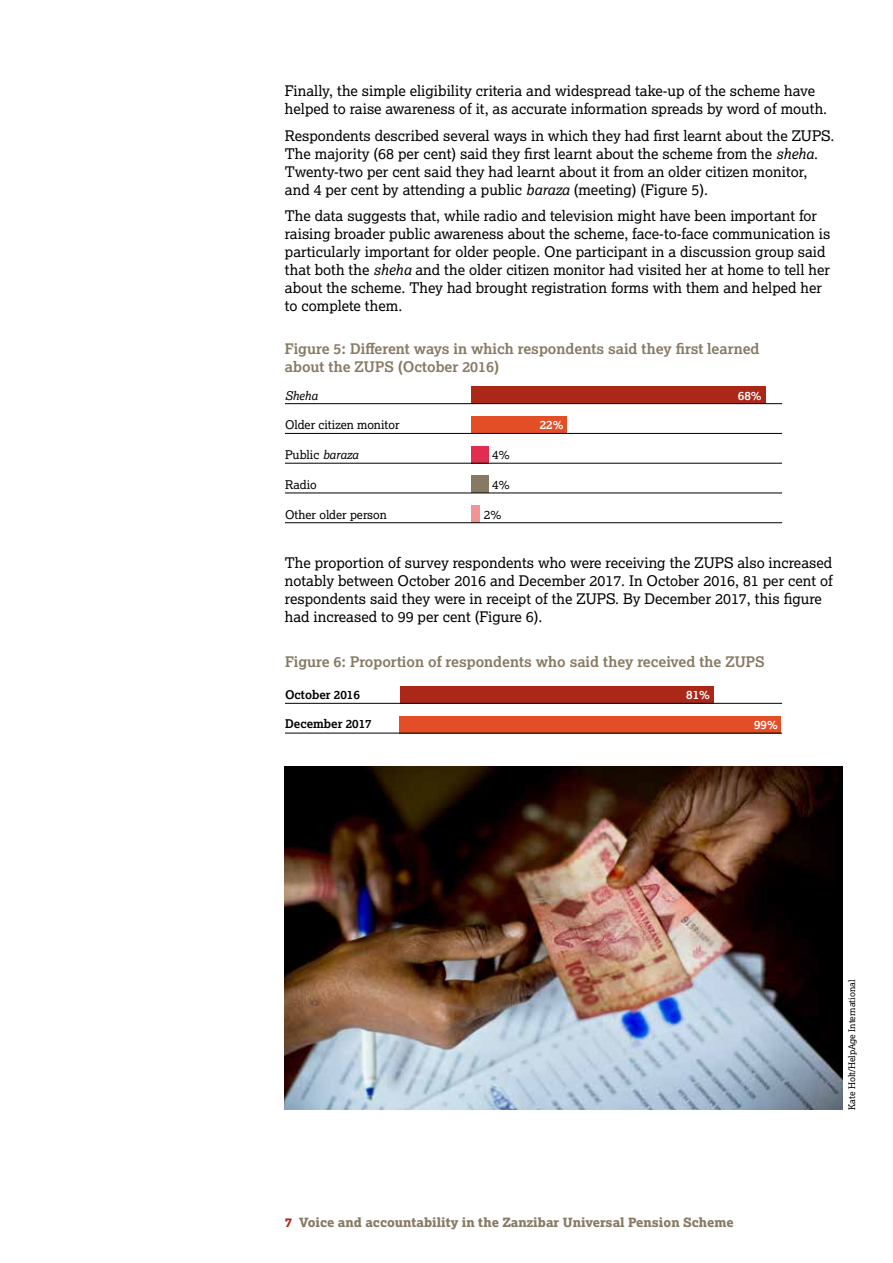
<style>
.page{position:relative;width:893px;height:1263px;background:#fff}
.page>*{position:absolute;margin:0;border:0;box-sizing:border-box;transform-origin:0 0}
.t1{font:14.7px/18px "Lexia";color:#000}
.t2{font:700 14.7px/18px "Lexia";color:#867a64}
.t3{font:12.75px "Lexia X Bold";color:#867a64}
.t4{font:12px "Lexia";color:#000}
.t5{font:700 12px "Lexia";color:#000}
.t6{font:700 12px "Lexia";color:#fff}
.t7{font:italic 12px "Lexia";color:#000}
.t8{font:9px "Lexia";color:#000}
.s1{font-style:italic}
.s2{color:#ab2718}
</style>
<div class="page">
<div style="left:472px;top:506px;width:8px;height:17px;background:#f09494"></div>
<div style="left:472px;top:476px;width:17px;height:17px;background:#867a64"></div>
<div style="left:472px;top:446px;width:17px;height:17px;background:#e12e50"></div>
<div style="left:472px;top:416px;width:95px;height:17px;background:#e34e26"></div>
<div style="left:472px;top:387px;width:294px;height:17px;background:#ab2718"></div>
<hr style="left:285px;top:403px;width:497px;height:1px;background:#000">
<hr style="left:285px;top:433px;width:497px;height:1px;background:#000">
<hr style="left:285px;top:463px;width:497px;height:1px;background:#000">
<hr style="left:285px;top:493px;width:497px;height:1px;background:#000">
<hr style="left:285px;top:522px;width:497px;height:1px;background:#000">
<div style="left:399px;top:716px;width:382px;height:17px;background:#e34e26"></div>
<div style="left:400px;top:686px;width:313px;height:17px;background:#ab2718"></div>
<hr style="left:285px;top:703px;width:497px;height:1px;background:#000">
<hr style="left:285px;top:733px;width:497px;height:1px;background:#000">
<img style="left:285px;top:767px;width:557px;height:343px">
<p class="t1" style="left:285px;top:81px;width:544px">Finally, the simple eligibility criteria and widespread take-up of the scheme have helped to raise awareness of it, as accurate information spreads by word of mouth.</p>
<p class="t1" style="left:285px;top:126px;width:551px">Respondents described several ways in which they had first learnt about the ZUPS.<br>The majority (68 per cent) said they first learnt about the scheme from the <span class="s1">sheha</span>.<br>Twenty-two per cent said they had learnt about it from an older citizen monitor, and 4 per cent by attending a public <span class="s1">baraza</span> (meeting) (Figure 5).</p>
<p class="t1" style="left:285px;top:206px;width:547px">The data suggests that, while radio and television might have been important for raising broader public awareness about the scheme, face-to-face communication is particularly important for older people. One participant in a discussion group said that both the <span class="s1">sheha</span> and the older citizen monitor had visited her at home to tell her about the scheme. They had brought registration forms with them and helped her to complete them.</p>
<p class="t2" style="left:285px;top:339px;width:476px">Figure 5: Different ways in which respondents said they first learned about the ZUPS (October 2016)</p>
<p class="t7" style="left:285px;top:388px;width:34px">Sheha</p>
<p class="t4" style="left:285px;top:417px;width:116px">Older citizen monitor</p>
<p class="t4" style="left:285px;top:447px;width:75px">Public <span class="s1">baraza</span></p>
<p class="t4" style="left:285px;top:477px;width:33px">Radio</p>
<p class="t4" style="left:285px;top:507px;width:103px">Other older person</p>
<p class="t4" style="left:492px;top:447px;width:19px">4%</p>
<p class="t4" style="left:492px;top:477px;width:19px">4%</p>
<p class="t4" style="left:484px;top:507px;width:19px">2%</p>
<p class="t6" style="left:540px;top:417px;width:25px">22%</p>
<p class="t6" style="left:738px;top:388px;width:25px">68%</p>
<p class="t1" style="left:285px;top:553px;width:549px">The proportion of survey respondents who were receiving the ZUPS also increased notably between October 2016 and December 2017. In October 2016, 81 per cent of respondents said they were in receipt of the ZUPS. By December 2017, this figure had increased to 99 per cent (Figure 6).</p>
<p class="t2" style="left:285px;top:652px;width:481px">Figure 6: Proportion of respondents who said they received the ZUPS</p>
<p class="t6" style="left:686px;top:687px;width:25px">81%</p>
<p class="t6" style="left:754px;top:717px;width:25px">99%</p>
<p class="t5" style="left:285px;top:687px;width:76px">October 2016</p>
<p class="t5" style="left:285px;top:716px;width:88px">December 2017</p>
<p class="t3" style="left:285px;top:1214px;width:450px"><span class="s2">7</span> Voice and accountability in the Zanzibar Universal Pension Scheme</p>
<p class="t8" style="left:846px;top:1110px;width:132px;rotate:-90deg">Kate Holt/HelpAge International</p>
</div>
